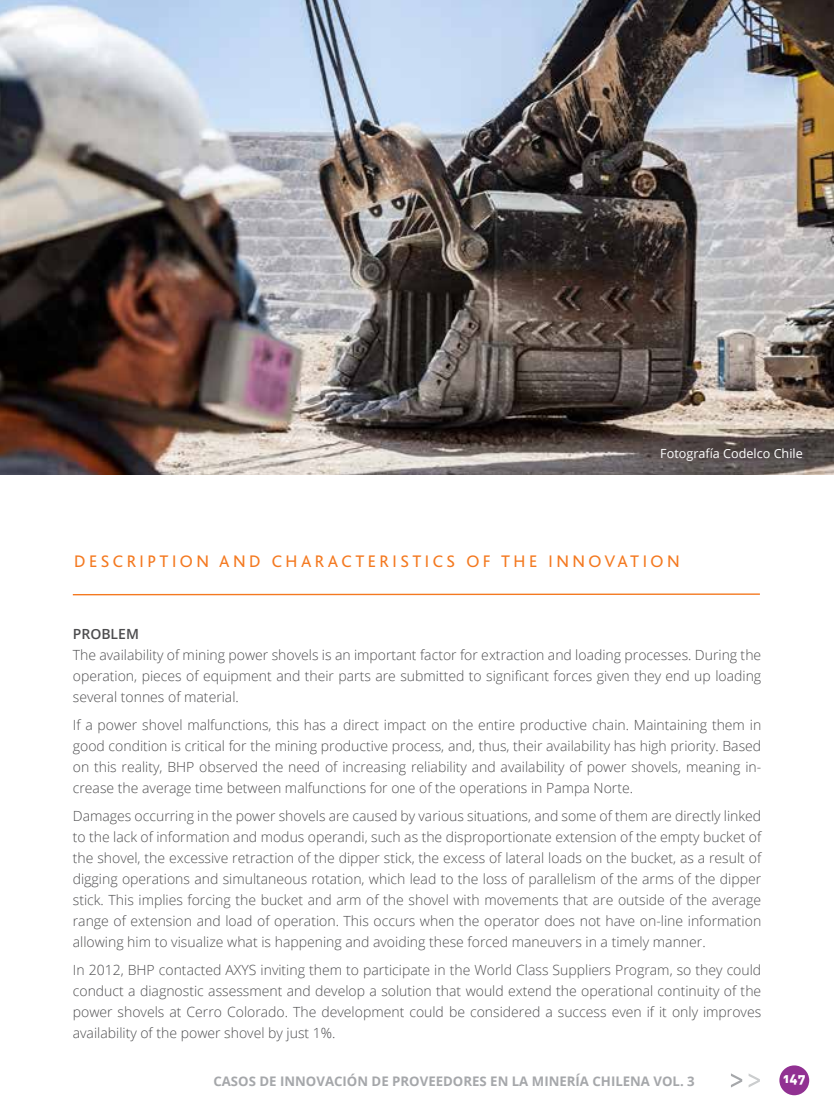
<style>
.page{position:relative;width:834px;height:1117px;background:#fff}
.page>*{position:absolute;margin:0;border:0;box-sizing:border-box;transform-origin:0 0}
.t1{font:17.5px "Bliss";letter-spacing:.2em;color:#f47920}
.t2{font:300 14px/21px "Open Sans";color:#4d4d4f;text-align:justify}
.t3{font:600 14px "Open Sans";color:#4d4d4f}
.t4{font:700 13.12px "Open Sans";color:#a5a7aa}
.t5{font:13.12px "DIN Black Alternate";color:#fff}
.t6{font:12.6px "Open Sans";color:#fff}
</style>
<div class="page">
<svg style="left:731px;top:1073px;width:11px;height:14px"></svg>
<svg style="left:748px;top:1073px;width:11px;height:14px"></svg>
<div style="left:779px;top:1065px;width:30px;height:29px;background:#913192;border-radius:50%"></div>
<svg style="left:72px;top:593px;width:688px;height:3px"></svg>
<img style="left:0;top:0;width:833px;height:474px">
<p class="t6" style="left:660px;top:444px;width:144px">Fotografía Codelco Chile</p>
<p class="t1" style="left:74px;top:552px;width:606px">DESCRIPTION AND CHARACTERISTICS OF THE INNOVATION</p>
<p class="t3" style="left:73px;top:623px;width:68px">PROBLEM</p>
<p class="t2" style="left:73px;top:643px;width:689px">The availability of mining power shovels is an important factor for extraction and loading processes. During the operation, pieces of equipment and their parts are submitted to significant forces given they end up loading several tonnes of material.</p>
<p class="t2" style="left:73px;top:713px;width:689px">If a power shovel malfunctions, this has a direct impact on the entire productive chain. Maintaining them in good condition is critical for the mining productive process, and, thus, their availability has high priority. Based on this reality, BHP observed the need of increasing reliability and availability of power shovels, meaning in&shy;crease the average time between malfunctions for one of the operations in Pampa Norte.</p>
<p class="t2" style="left:73px;top:804px;width:690px">Damages occurring in the power shovels are caused by various situations, and some of them are directly linked to the lack of information and modus operandi, such as the disproportionate extension of the empty bucket of the shovel, the excessive retraction of the dipper stick, the excess of lateral loads on the bucket, as a result of digging operations and simultaneous rotation, which lead to the loss of parallelism of the arms of the dipper stick. This implies forcing the bucket and arm of the shovel with movements that are outside of the average range of extension and load of operation. This occurs when the operator does not have on-line information allowing him to visualize what is happening and avoiding these forced maneuvers in a timely manner.</p>
<p class="t2" style="left:73px;top:958px;width:689px">In 2012, BHP contacted AXYS inviting them to participate in the World Class Suppliers Program, so they could conduct a diagnostic assessment and develop a solution that would extend the operational continuity of the power shovels at Cerro Colorado. The development could be considered a success even if it only improves availability of the power shovel by just 1%.</p>
<p class="t4" style="left:213px;top:1071px;width:483px">CASOS DE INNOVACIÓN DE PROVEEDORES EN LA MINERÍA CHILENA VOL. 3</p>
<p class="t5" style="left:783px;top:1068px;width:24px">147</p>
</div>
